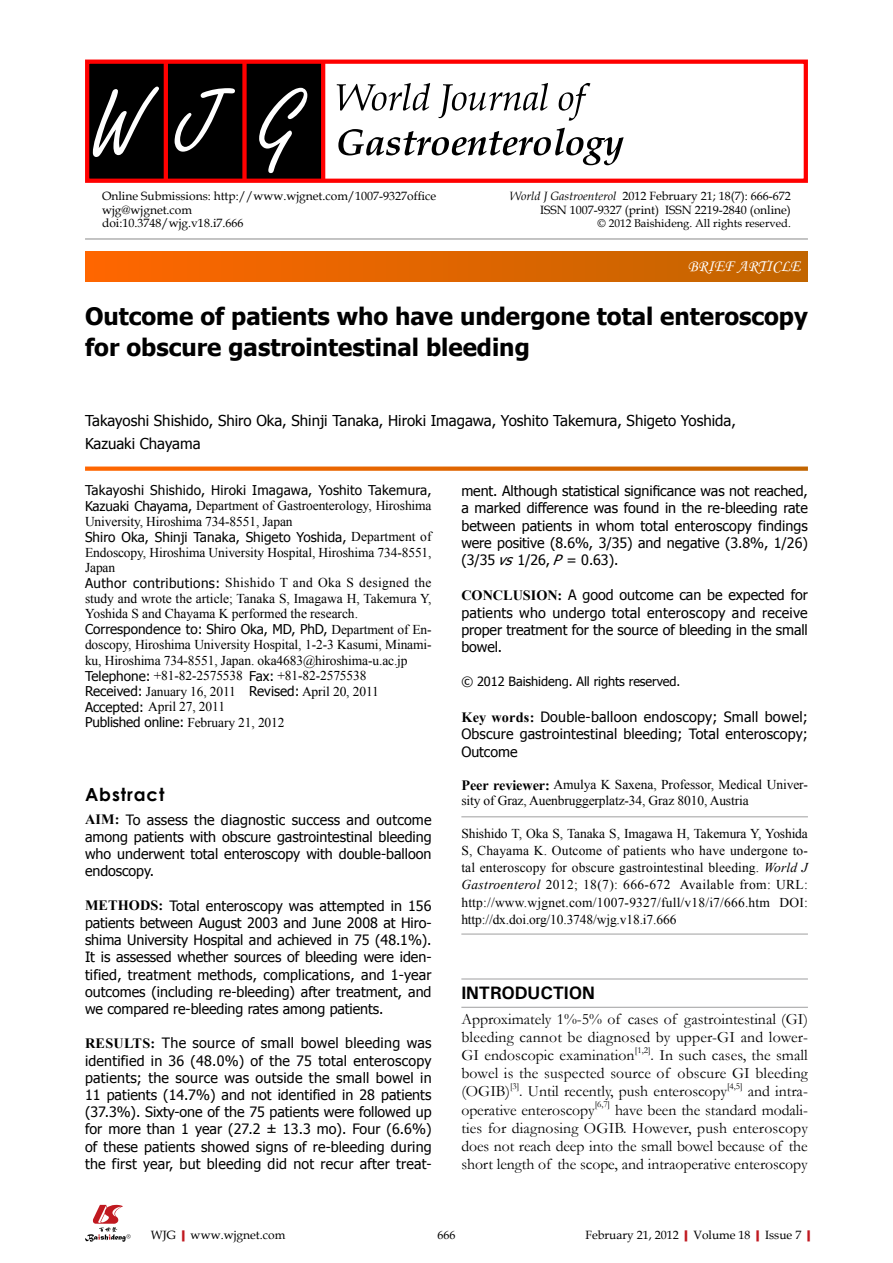
<style>
.page{position:relative;width:893px;height:1263px;background:#fff}
.page>*{position:absolute;margin:0;border:0;box-sizing:border-box;transform-origin:0 0}
.t1{font:700 24px/31.5px "Tahoma";color:#000}
.t2{font:700 18px "Univers";letter-spacing:-.01em;color:#000}
.t3{font:700 18px "Century Gothic";letter-spacing:.05em;color:#000}
.t4{font:16.5px "Monotype Corsiva";color:#fff}
.t5{font:15.75px/18.1px "Garamond";color:#000;text-align:justify}
.t6{font:15px/22.5px "Tahoma";color:#000}
.t7{font:14.25px/17.2px "Tahoma";color:#000;text-align:justify}
.t8{font:13.5px/15.5px "Times New Roman";letter-spacing:-.01em;color:#000}
.t9{font:13.5px "Tahoma";letter-spacing:.005em;color:#000}
.t10{font:12.75px "Tahoma";letter-spacing:-.005em;color:#000}
.t11{font:12px/13.5px "Book Antiqua";color:#000;text-align:right}
.t12{font:11.25px "Book Antiqua";color:#000}
.t13{font:9.15px "Garamond";color:#000}
.s1{font-style:italic}
.s2{font-family:"Tahoma"}
.s3{font-family:"Times New Roman"}
.s4{font-family:"Times New Roman";font-weight:700}
.s5{font-weight:700;font-size:14.25px}
.s6{font-weight:700;color:#c01920}
</style>
<div class="page">
<div style="left:85px;top:252px;width:723px;height:29px;background:linear-gradient(to right,#f60,#c16500)"></div>
<svg style="left:85px;top:466px;width:723px;height:5px;background:#e47c26"></svg>
<hr style="left:85px;top:239px;width:723px;height:1px;background:#898989">
<div style="left:87px;top:61px;width:236px;height:121px;background:#000"></div>
<hr style="left:164px;top:61px;width:4px;height:121px;background:#f00">
<div style="left:242px;top:61px;width:5px;height:121px;background:#f00"></div>
<hr style="left:321px;top:61px;width:4px;height:121px;background:#f00">
<div style="left:85px;top:60px;width:723px;height:123px;border:4px solid #f00"></div>
<svg style="left:259px;top:88px;width:48px;height:85px"></svg>
<svg style="left:175px;top:88px;width:60px;height:64px"></svg>
<svg style="left:93px;top:87px;width:66px;height:70px"></svg>
<svg style="left:337px;top:83px;width:253px;height:38px"></svg>
<svg style="left:338px;top:128px;width:286px;height:37px"></svg>
<svg style="left:85px;top:1205px;width:46px;height:37px"></svg>
<hr style="left:461px;top:979px;width:347px;height:1px;background:#9f9fa0">
<hr style="left:461px;top:1007px;width:347px;height:1px;background:#9f9fa0">
<hr style="left:461px;top:816px;width:347px;height:1px;background:#9f9fa0">
<hr style="left:461px;top:934px;width:347px;height:1px;background:#9f9fa0">
<p class="t11" style="left:102px;top:189px;width:336px;text-align:left">Online Submissions: http://www.wjgnet.com/1007-9327office wjg@wjgnet.com<br>doi:10.3748/wjg.v18.i7.666</p>
<p class="t11" style="left:510px;top:189px;width:283px"><span class="s1">World J Gastroenterol</span> 2012 February 21; 18(7): 666-672<br>ISSN 1007-9327 (print) ISSN 2219-2840 (online)</p>
<p class="t12" style="left:598px;top:215px;width:195px">© 2012 Baishideng. All rights reserved.</p>
<p class="t4" style="left:688px;top:256px;width:114px">BRIEF ARTICLE</p>
<h1 class="t1" style="left:85px;top:298px;width:724px">Outcome of patients who have undergone total enteroscopy for obscure gastrointestinal bleeding</h1>
<p class="t6" style="left:85px;top:409px;width:652px">Takayoshi Shishido, Shiro Oka, Shinji Tanaka, Hiroki Imagawa, Yoshito Takemura, Shigeto Yoshida,<br>Kazuaki Chayama</p>
<p class="t9" style="left:85px;top:481px;width:348px">Takayoshi Shishido, Hiroki Imagawa, Yoshito Takemura,</p>
<p class="t8" style="left:85px;top:498px;width:348px"><span class="s2">Kazuaki Chayama,</span> Department of Gastroenterology, Hiroshima<br>University, Hiroshima 734-8551, Japan</p>
<p class="t9" style="left:85px;top:528px;width:348px">Shiro Oka, Shinji Tanaka, Shigeto Yoshida, <span class="s3">Department of</span></p>
<p class="t8" style="left:85px;top:544px;width:348px">Endoscopy, Hiroshima University Hospital, Hiroshima 734-8551, Japan<br><span class="s2">Author contributions:</span> Shishido T and Oka S designed the study and wrote the article; Tanaka S, Imagawa H, Takemura Y, Yoshida S and Chayama K performed the research.</p>
<p class="t9" style="left:85px;top:620px;width:348px">Correspondence to: Shiro Oka, MD, PhD, <span class="s3">Department of En-</span></p>
<p class="t8" style="left:85px;top:637px;width:348px">doscopy, Hiroshima University Hospital, 1-2-3 Kasumi, Minami&shy;ku, Hiroshima 734-8551, Japan. oka4683@hiroshima-u.ac.jp <span class="s2">Telephone:</span> +81-82-2575538 <span class="s2">Fax:</span> +81-82-2575538<br><span class="s2">Received:</span> January 16, 2011 <span class="s2">Revised:</span> April 20, 2011<br><span class="s2">Accepted:</span> April 27, 2011</p>
<p class="t9" style="left:85px;top:713px;width:201px">Published online: <span class="s3">February 21, 2012</span></p>
<p class="t7" style="left:461px;top:481px;width:348px">ment. Although statistical significance was not reached, a marked difference was found in the re-bleeding rate between patients in whom total enteroscopy findings were positive (8.6%, 3/35) and negative (3.8%, 1/26) (3/35 <span class="s1">vs</span>1/26, <span class="s1">P</span> = 0.63).</p>
<p class="t7" style="left:461px;top:586px;width:348px"><span class="s4">CONCLUSION:</span> A good outcome can be expected for patients who undergo total enteroscopy and receive proper treatment for the source of bleeding in the small bowel.</p>
<p class="t10" style="left:461px;top:673px;width:221px">© 2012 Baishideng. All rights reserved.</p>
<p class="t7" style="left:461px;top:707px;width:348px"><span class="s4">Key words:</span> Double-balloon endoscopy; Small bowel; Obscure gastrointestinal bleeding; Total enteroscopy; Outcome</p>
<p class="t8" style="left:461px;top:777px;width:348px"><span class="s5">Peer reviewer:</span> Amulya K Saxena, Professor, Medical Univer&shy;sity of Graz, Auenbruggerplatz-34, Graz 8010, Austria</p>
<p class="t8" style="left:461px;top:824px;width:348px;line-height:17.2px;text-align:justify">Shishido T, Oka S, Tanaka S, Imagawa H, Takemura Y, Yoshida S, Chayama K. Outcome of patients who have undergone to&shy;tal enteroscopy for obscure gastrointestinal bleeding. <span class="s1">World J Gastroenterol</span> 2012; 18(7): 666-672 Available from: URL: http://www.wjgnet.com/1007-9327/full/v18/i7/666.htm DOI: http://dx.doi.org/10.3748/wjg.v18.i7.666</p>
<p class="t3" style="left:85px;top:781px;width:81px">Abstract</p>
<p class="t7" style="left:85px;top:810px;width:348px"><span class="s4">AIM:</span> To assess the diagnostic success and outcome among patients with obscure gastrointestinal bleeding who underwent total enteroscopy with double-balloon endoscopy.</p>
<p class="t7" style="left:85px;top:896px;width:348px"><span class="s4">METHODS:</span> Total enteroscopy was attempted in 156 patients between August 2003 and June 2008 at Hiro&shy;shima University Hospital and achieved in 75 (48.1%).<br>It is assessed whether sources of bleeding were iden&shy;tified, treatment methods, complications, and 1-year outcomes (including re-bleeding) after treatment, and we compared re-bleeding rates among patients.</p>
<p class="t7" style="left:85px;top:1034px;width:348px"><span class="s4">RESULTS:</span> The source of small bowel bleeding was identified in 36 (48.0%) of the 75 total enteroscopy patients; the source was outside the small bowel in 11 patients (14.7%) and not identified in 28 patients (37.3%). Sixty-one of the 75 patients were followed up for more than 1 year (27.2 ± 13.3 mo). Four (6.6%) of these patients showed signs of re-bleeding during the first year, but bleeding did not recur after treat-</p>
<p class="t2" style="left:461px;top:981px;width:135px">INTRODUCTION</p>
<p class="t5" style="left:461px;top:1009px;width:348px">Approximately 1%-5% of cases of gastrointestinal (GI) bleeding cannot be diagnosed by upper-GI and lower-GI endoscopic examination</p>
<p class="t13" style="left:635px;top:1043px;width:17px">[1,2]</p>
<p class="t5" style="left:461px;top:1046px;width:348px;text-indent:189px">. In such cases, the small bowel is the suspected source of obscure GI bleeding (OGIB)</p>
<p class="t13" style="left:510px;top:1080px;width:11px">[3]</p>
<p class="t5" style="left:519px;top:1082px;width:209px">. Until recently, push enteroscopy</p>
<p class="t13" style="left:727px;top:1080px;width:17px">[4,5]</p>
<p class="t5" style="left:748px;top:1082px;width:62px">and intra-</p>
<p class="t5" style="left:461px;top:1100px;width:135px">operative enteroscopy</p>
<p class="t13" style="left:595px;top:1098px;width:17px">[6,7]</p>
<p class="t5" style="left:461px;top:1100px;width:348px;text-indent:154px">have been the standard modali&shy;ties for diagnosing OGIB. However, push enteroscopy does not reach deep into the small bowel because of the short length of the scope, and intraoperative enteroscopy</p>
<p class="t11" style="left:151px;top:1227px;width:136px">WJG<span class="s6">|</span>www.wjgnet.com</p>
<p class="t11" style="left:437px;top:1227px;width:19px">666</p>
<p class="t11" style="left:585px;top:1227px;width:232px">February 21, 2012<span class="s6">|</span>Volume 18<span class="s6">|</span>Issue 7<span class="s6">|</span></p>
</div>
